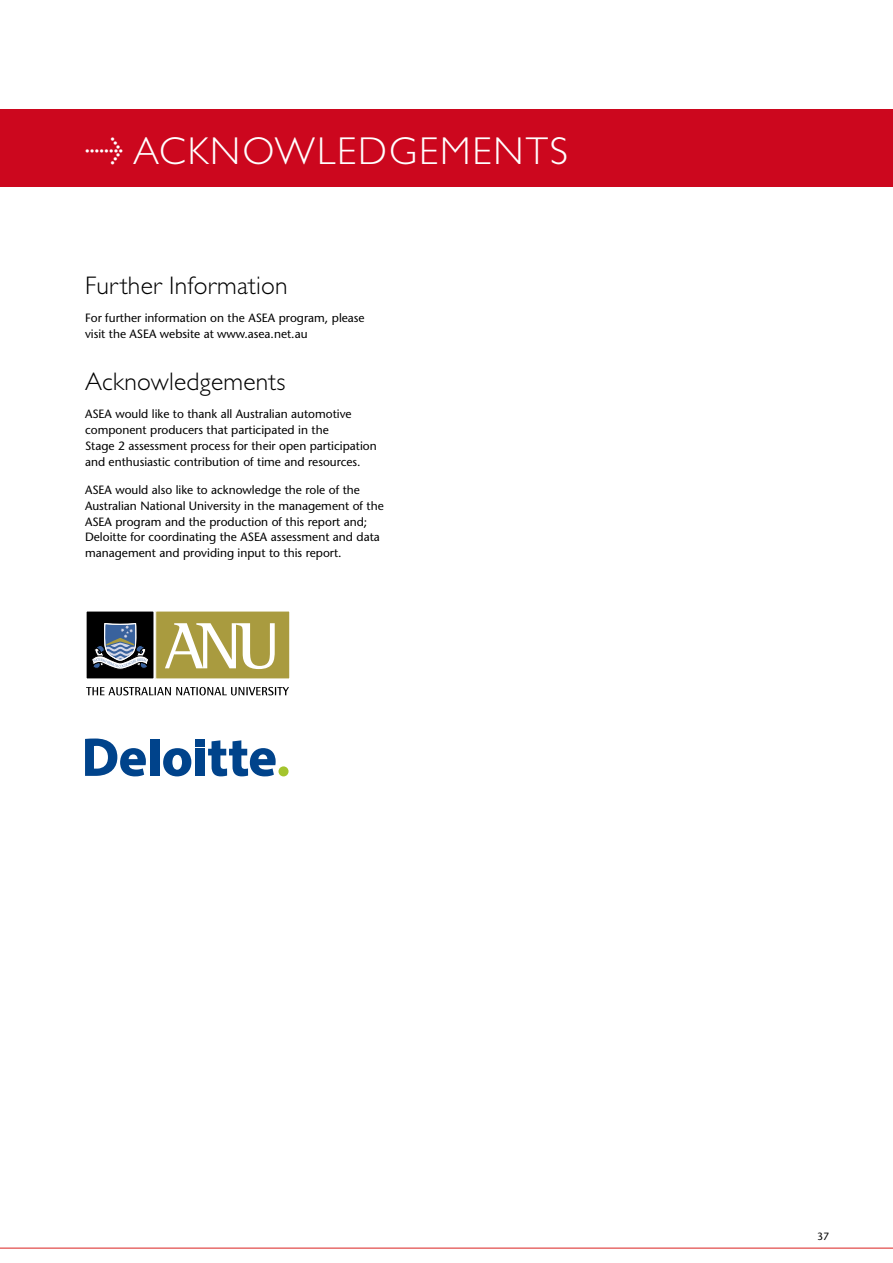
<style>
.page{position:relative;width:893px;height:1263px;background:#fff}
.page>*{position:absolute;margin:0;border:0;box-sizing:border-box;transform-origin:0 0}
.t1{font:300 39px "Gill Sans Std";letter-spacing:.05em;color:#fff}
.t2{font:300 25.5px "Gill Sans Std";letter-spacing:.01em;color:#000}
.t3{font:12px/15.8px "Stone Sans";color:#000}
.t4{font:10.5px "Stone Sans";color:#000}
.s1{font-family:"Meta Normal Expert";font-weight:400;font-size:33px}
</style>
<div class="page">
<div style="left:0;top:109px;width:893px;height:78px;background:#cc071e"></div>
<hr style="left:0;top:1248px;width:893px;height:1px;background:#db211f">
<div style="left:86px;top:611px;width:68px;height:68px;background:#000"></div>
<svg style="left:92px;top:623px;width:56px;height:47px"></svg>
<div style="left:156px;top:611px;width:134px;height:68px;background:#a99b3f"></div>
<div style="left:155px;top:611px;width:135px;height:68px;border:1px solid #fff"></div>
<svg style="left:165px;top:623px;width:110px;height:46px"></svg>
<svg style="left:86px;top:687px;width:203px;height:8px"></svg>
<div style="left:150px;top:739px;width:9px;height:37px;background:#00438b"></div>
<svg style="left:163px;top:748px;width:28px;height:28px"></svg>
<div style="left:195px;top:749px;width:9px;height:27px;background:#00438b"></div>
<div style="left:195px;top:739px;width:9px;height:7px;background:#00438b"></div>
<svg style="left:208px;top:740px;width:68px;height:36px"></svg>
<div style="left:279px;top:766px;width:10px;height:10px;background:#a4c42d;border-radius:50%"></div>
<svg style="left:85px;top:738px;width:61px;height:38px"></svg>
<h1 class="t1" style="left:85px;top:129px;width:485px"><span class="s1">l</span> Acknowledg em ents</h1>
<h2 class="t2" style="left:85px;top:271px;width:204px">Further I nformation</h2>
<p class="t3" style="left:85px;top:310px;width:281px">For further information on the ASEA program, please visit the ASEA website at www.asea.net.au</p>
<h2 class="t2" style="left:85px;top:367px;width:202px">Acknowledgements</h2>
<p class="t3" style="left:85px;top:406px;width:293px">ASEA would like to thank all Australian automotive component producers that participated in the<br>Stage 2 assessment process for their open participation and enthusiastic contribution of time and resources.</p>
<p class="t3" style="left:85px;top:482px;width:300px">ASEA would also like to acknowledge the role of the Australian National University in the management of the ASEA program and the production of this report and; Deloitte for coordinating the ASEA assessment and data management and providing input to this report.</p>
<p class="t4" style="left:817px;top:1230px;width:14px">37</p>
</div>
